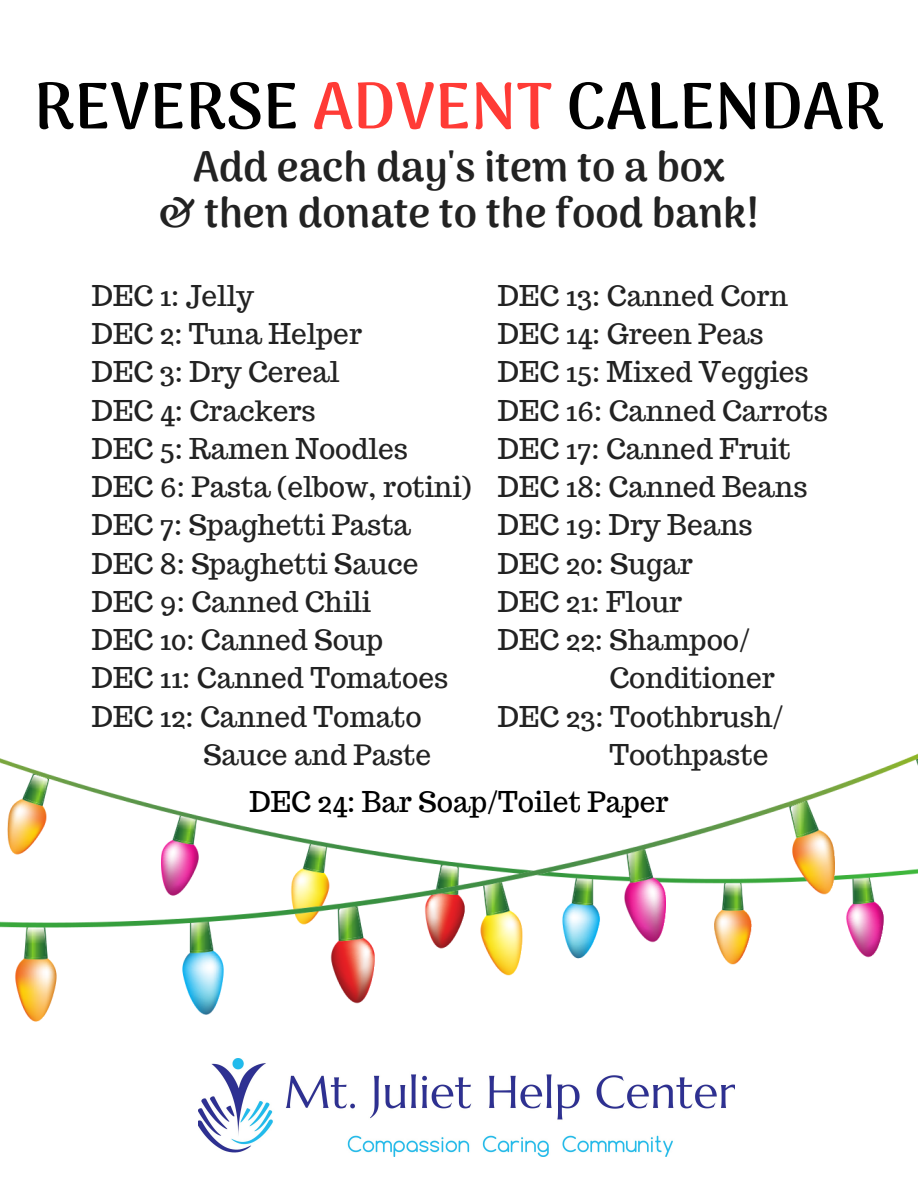
<style>
.page{position:relative;width:918px;height:1188px;background:#fff}
.page>*{position:absolute;margin:0;border:0;box-sizing:border-box;transform-origin:0 0}
.t1{font:800 65.4px "Arima Madurai";color:#000}
.t2{font:800 41.85px/46px "Arima Madurai";color:#222;text-align:center}
.t3{font:28.05px/38.2px "Trocchi";color:#222}
.t4{font:28.05px "Trocchi";color:#000}
.s1{color:#ff3b36}
</style>
<div class="page">
<img style="left:0;top:753px;width:918px;height:404px">
<img style="left:198px;top:1058px;width:537px;height:98px">
<h1 class="t1" style="left:34px;top:68px;width:851px">REVERSE <span class="s1">ADVENT</span> CALENDAR</h1>
<h2 class="t2" style="left:158px;top:144px;width:603px">Add each day's item to a box<br>&amp; then donate to the food bank!</h2>
<p class="t3" style="left:92px;top:276px;width:381px">DEC 1: Jelly<br>DEC 2: Tuna Helper<br>DEC 3: Dry Cereal<br>DEC 4: Crackers<br>DEC 5: Ramen Noodles<br>DEC 6: Pasta (elbow, rotini)<br>DEC 7: Spaghetti Pasta<br>DEC 8: Spaghetti Sauce<br>DEC 9: Canned Chili<br>DEC 10: Canned Soup<br>DEC 11: Canned Tomatoes<br>DEC 12: Canned Tomato</p>
<p class="t3" style="left:203px;top:735px;width:229px">Sauce and Paste</p>
<p class="t3" style="left:498px;top:276px;width:292px">DEC 13: Canned Corn</p>
<p class="t3" style="left:498px;top:315px;width:267px">DEC 14: Green Peas</p>
<p class="t3" style="left:498px;top:353px;width:312px">DEC 15: Mixed Veggies</p>
<p class="t3" style="left:498px;top:391px;width:332px">DEC 16: Canned Carrots</p>
<p class="t3" style="left:498px;top:429px;width:294px">DEC 17: Canned Fruit</p>
<p class="t3" style="left:498px;top:468px;width:311px">DEC 18: Canned Beans</p>
<p class="t3" style="left:498px;top:506px;width:256px">DEC 19: Dry Beans</p>
<p class="t3" style="left:498px;top:544px;width:196px">DEC 20: Sugar</p>
<p class="t3" style="left:498px;top:582px;width:186px">DEC 21: Flour</p>
<p class="t3" style="left:498px;top:621px;width:254px">DEC 22: Shampoo/</p>
<p class="t3" style="left:609px;top:659px;width:167px">Conditioner</p>
<p class="t3" style="left:498px;top:697px;width:287px">DEC 23: Toothbrush/</p>
<p class="t3" style="left:609px;top:735px;width:160px">Toothpaste</p>
<p class="t4" style="left:249px;top:783px;width:421px">DEC 24: Bar Soap/Toilet Paper</p>
</div>
